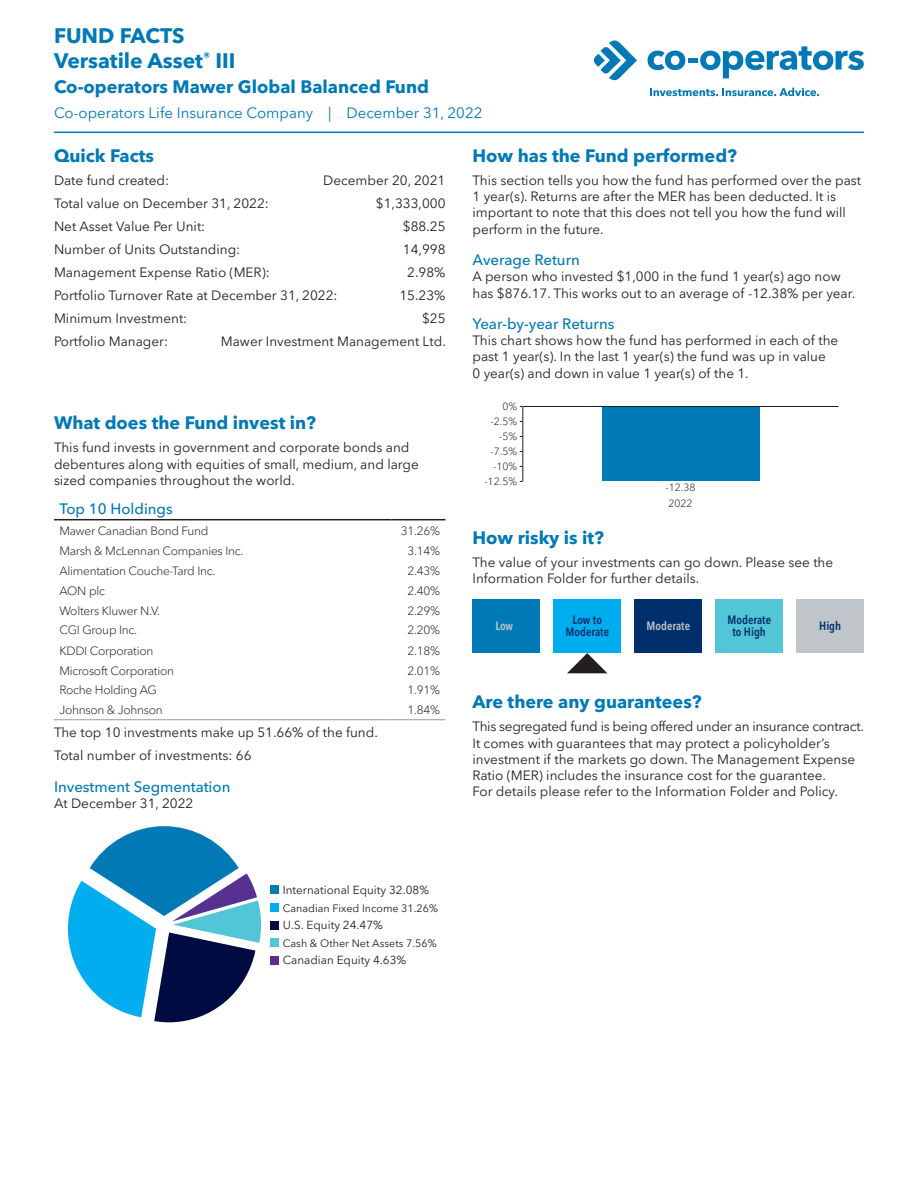
<style>
.page{position:relative;width:918px;height:1188px;background:#fff}
.page>*{position:absolute;margin:0;border:0;box-sizing:border-box;transform-origin:0 0}
.t1{font:700 21px/25.2px "Avenir Next LT Pro";color:#0079b6}
.t2{font:700 18px "Avenir Next LT Pro";color:#0079b6}
.t3{font:500 15px "Avenir Next LT Pro";color:#0079b6}
.t4{font:15px "Avenir Next LT Pro";color:#0079b6}
.t5{font:13.5px/16.2px "Avenir Next LT Pro";color:#231f20}
.t6{font:300 12px "Avenir Next LT Pro";letter-spacing:-.02em;color:#231f20}
.t7{font:600 condensed 12px/12px "Avenir Next LT Pro";color:#002f6b;text-align:center}
.t8{font:600 condensed 12px "Avenir Next LT Pro";color:#c0c5ca}
.t9{font:11.7px "Avenir Next LT Pro";color:#231f20}
.t10{font:10.8px "Avenir Next LT Pro";color:#231f20}
.t11{font:300 10.5px "Avenir Next LT Pro";color:#231f20}
</style>
<div class="page">
<hr style="left:54px;top:132px;width:810px;height:1px;background:#0079b6">
<hr style="left:54px;top:519px;width:338px;height:1px;background:#231f20">
<hr style="left:392px;top:519px;width:54px;height:1px;background:#231f20">
<hr style="left:54px;top:719px;width:338px;height:1px;background:#939598">
<hr style="left:392px;top:719px;width:54px;height:1px;background:#939598">
<div style="left:270px;top:886px;width:8px;height:8px;background:#0079b6"></div>
<div style="left:270px;top:903px;width:8px;height:9px;background:#00aeef"></div>
<div style="left:270px;top:921px;width:8px;height:8px;background:#000c41"></div>
<div style="left:270px;top:938px;width:8px;height:9px;background:#52c5d6"></div>
<div style="left:270px;top:956px;width:8px;height:8px;background:#583092"></div>
<svg style="left:68px;top:826px;width:193px;height:196px"></svg>
<div style="left:602px;top:407px;width:158px;height:74px;background:#0079b6"></div>
<hr style="left:523px;top:406px;width:315px;height:1px;background:#231f20">
<hr style="left:522px;top:406px;width:1px;height:76px;background:#231f20">
<svg style="left:567px;top:653px;width:40px;height:20px"></svg>
<div style="left:472px;top:599px;width:68px;height:54px;background:#0079b6"></div>
<div style="left:554px;top:599px;width:67px;height:54px;background:#00aeef"></div>
<div style="left:715px;top:599px;width:68px;height:54px;background:#52c5d6"></div>
<div style="left:634px;top:599px;width:68px;height:54px;background:#002f6b"></div>
<div style="left:796px;top:599px;width:68px;height:54px;background:#c0c5ca"></div>
<svg style="left:650px;top:88px;width:169px;height:8px"></svg>
<svg style="left:594px;top:40px;width:43px;height:40px"></svg>
<svg style="left:648px;top:51px;width:37px;height:19px"></svg>
<div style="left:688px;top:58px;width:9px;height:5px;background:#0079b6"></div>
<svg style="left:700px;top:46px;width:164px;height:32px"></svg>
<h1 class="t1" style="left:54px;top:23px;width:183px">FUND FACTS<br>Versatile Asset<sup>®</sup> III</h1>
<h2 class="t2" style="left:54px;top:76px;width:376px">Co‑operators Mawer Global Balanced Fund</h2>
<p class="t4" style="left:54px;top:104px;width:430px">Co‑operators Life Insurance Company | December 31, 2022</p>
<h2 class="t2" style="left:54px;top:145px;width:102px">Quick Facts</h2>
<p class="t5" style="left:54px;top:172px;width:117px">Date fund created:</p>
<p class="t5" style="left:323px;top:172px;width:124px">December 20, 2021</p>
<p class="t5" style="left:54px;top:195px;width:216px">Total value on December 31, 2022:</p>
<p class="t5" style="left:376px;top:195px;width:71px">$1,333,000</p>
<p class="t5" style="left:54px;top:218px;width:153px">Net Asset Value Per Unit:</p>
<p class="t5" style="left:403px;top:218px;width:44px">$88.25</p>
<p class="t5" style="left:54px;top:241px;width:188px">Number of Units Outstanding:</p>
<p class="t5" style="left:403px;top:241px;width:44px">14,998</p>
<p class="t5" style="left:54px;top:264px;width:217px">Management Expense Ratio (MER):</p>
<p class="t5" style="left:407px;top:264px;width:40px">2.98%</p>
<p class="t5" style="left:54px;top:287px;width:285px">Portfolio Turnover Rate at December 31, 2022:</p>
<p class="t5" style="left:399px;top:287px;width:48px">15.23%</p>
<p class="t5" style="left:54px;top:310px;width:135px">Minimum Investment:</p>
<p class="t5" style="left:422px;top:310px;width:25px">$25</p>
<p class="t5" style="left:54px;top:333px;width:116px">Portfolio Manager:</p>
<p class="t5" style="left:221px;top:333px;width:227px">Mawer Investment Management Ltd.</p>
<h2 class="t2" style="left:472px;top:145px;width:266px">How has the Fund performed?</h2>
<p class="t5" style="left:472px;top:172px;width:390px">This section tells you how the fund has performed over the past 1 year(s). Returns are after the MER has been deducted. It is important to note that this does not tell you how the fund will perform in the future.</p>
<p class="t3" style="left:472px;top:251px;width:109px">Average Return</p>
<p class="t5" style="left:472px;top:269px;width:384px">A person who invested $1,000 in the fund 1 year(s) ago now has $876.17. This works out to an average of -12.38% per year.</p>
<p class="t3" style="left:472px;top:315px;width:143px">Year-by-year Returns</p>
<p class="t5" style="left:472px;top:332px;width:367px">This chart shows how the fund has performed in each of the past 1 year(s). In the last 1 year(s) the fund was up in value<br>0 year(s) and down in value 1 year(s) of the 1.</p>
<h2 class="t2" style="left:54px;top:412px;width:264px">What does the Fund invest in?</h2>
<p class="t5" style="left:54px;top:440px;width:366px">This fund invests in government and corporate bonds and debentures along with equities of small, medium, and large sized companies throughout the world.</p>
<p class="t3" style="left:59px;top:500px;width:115px">Top 10 Holdings</p>
<p class="t6" style="left:59px;top:524px;width:151px">Mawer Canadian Bond Fund</p>
<p class="t6" style="left:401px;top:524px;width:41px">31.26%</p>
<p class="t6" style="left:59px;top:544px;width:186px">Marsh &amp; McLennan Companies Inc.</p>
<p class="t6" style="left:407px;top:544px;width:34px">3.14%</p>
<p class="t6" style="left:59px;top:563px;width:158px">Alimentation Couche-Tard Inc.</p>
<p class="t6" style="left:407px;top:563px;width:34px">2.43%</p>
<p class="t6" style="left:59px;top:583px;width:47px">AON plc</p>
<p class="t6" style="left:407px;top:583px;width:34px">2.40%</p>
<p class="t6" style="left:59px;top:603px;width:102px">Wolters Kluwer N.V.</p>
<p class="t6" style="left:407px;top:603px;width:34px">2.29%</p>
<p class="t6" style="left:59px;top:623px;width:79px">CGI Group Inc.</p>
<p class="t6" style="left:407px;top:623px;width:34px">2.20%</p>
<p class="t6" style="left:59px;top:643px;width:96px">KDDI Corporation</p>
<p class="t6" style="left:407px;top:643px;width:34px">2.18%</p>
<p class="t6" style="left:59px;top:663px;width:116px">Microsoft Corporation</p>
<p class="t6" style="left:407px;top:663px;width:34px">2.01%</p>
<p class="t6" style="left:59px;top:683px;width:99px">Roche Holding AG</p>
<p class="t6" style="left:407px;top:683px;width:34px">1.91%</p>
<p class="t6" style="left:59px;top:703px;width:105px">Johnson &amp; Johnson</p>
<p class="t6" style="left:407px;top:703px;width:34px">1.84%</p>
<p class="t5" style="left:54px;top:721px;width:325px;line-height:23px">The top 10 investments make up 51.66% of the fund.<br>Total number of investments: 66</p>
<p class="t3" style="left:54px;top:777px;width:178px">Investment Segmentation</p>
<p class="t5" style="left:54px;top:795px;width:141px">At December 31, 2022</p>
<p class="t9" style="left:283px;top:883px;width:148px">International Equity 32.08%</p>
<p class="t10" style="left:283px;top:901px;width:157px">Canadian Fixed Income 31.26%</p>
<p class="t9" style="left:283px;top:918px;width:102px">U.S. Equity 24.47%</p>
<p class="t10" style="left:283px;top:936px;width:155px">Cash &amp; Other Net Assets 7.56%</p>
<p class="t9" style="left:283px;top:953px;width:125px">Canadian Equity 4.63%</p>
<p class="t11" style="left:502px;top:400px;width:16px">0%</p>
<p class="t11" style="left:490px;top:415px;width:28px">-2.5%</p>
<p class="t11" style="left:499px;top:430px;width:20px">-5%</p>
<p class="t11" style="left:490px;top:445px;width:28px">-7.5%</p>
<p class="t11" style="left:493px;top:460px;width:26px">-10%</p>
<p class="t11" style="left:484px;top:475px;width:34px">-12.5%</p>
<p class="t11" style="left:666px;top:481px;width:32px">-12.38</p>
<p class="t11" style="left:669px;top:497px;width:26px">2022</p>
<h2 class="t2" style="left:472px;top:526px;width:133px">How risky is it?</h2>
<p class="t5" style="left:472px;top:554px;width:362px">The value of your investments can go down. Please see the<br>Information Folder for further details.</p>
<p class="t8" style="left:495px;top:618px;width:19px">Low</p>
<p class="t7" style="left:565px;top:613px;width:45px">Low to<br>Moderate</p>
<p class="t7" style="left:727px;top:613px;width:45px">Moderate to High</p>
<p class="t8" style="left:646px;top:618px;width:45px">Moderate</p>
<p class="t7" style="left:819px;top:619px;width:24px">High</p>
<h2 class="t2" style="left:472px;top:691px;width:231px">Are there any guarantees?</h2>
<p class="t5" style="left:472px;top:719px;width:393px">This segregated fund is being offered under an insurance contract.<br>It comes with guarantees that may protect a policyholder’s investment if the markets go down. The Management Expense Ratio (MER) includes the insurance cost for the guarantee.<br>For details please refer to the Information Folder and Policy.</p>
</div>
